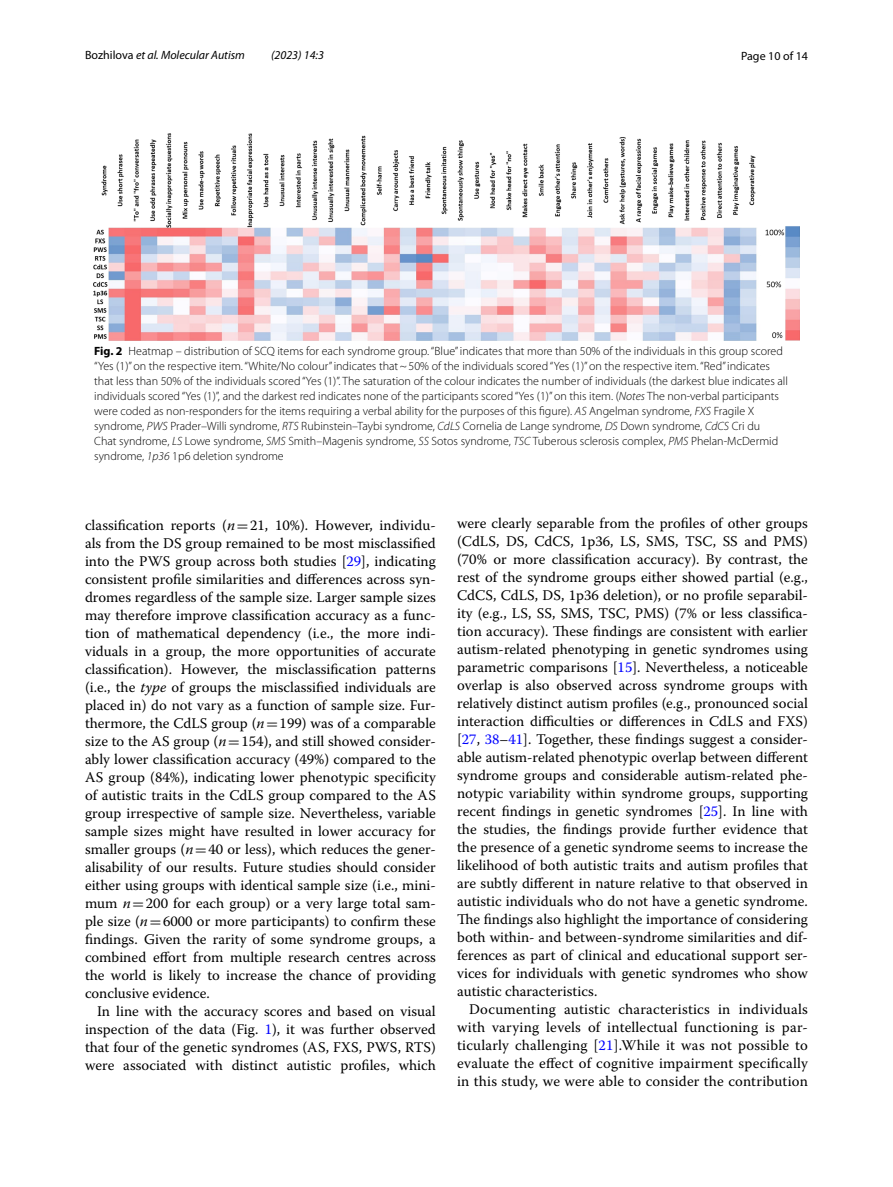
<style>
.page{position:relative;width:893px;height:1187px;background:#fff}
.page>*{position:absolute;margin:0;border:0;box-sizing:border-box;transform-origin:0 0}
.t1{font:14.7px/18px "Warnock Pro";color:#000;text-align:justify}
.t2{font:300 12px/15px "Myriad Pro";color:#000}
.t3{font:italic 12px "Myriad Pro";color:#000}
.t4{font:12px "Myriad Pro";color:#000}
.s1{font-style:normal}
.s2{font-weight:700}
.s3{font-style:italic}
.s4{font-family:"MTSY"}
.s5{color:#00f}
</style>
<div class="page">
<img style="left:94px;top:133px;width:706px;height:207px">
<p class="t3" style="left:85px;top:48px;width:161px"><span class="s1">Bozhilova</span> et al. Molecular Autism</p>
<p class="t3" style="left:271px;top:48px;width:54px">(2023) 14:3</p>
<p class="t4" style="left:741px;top:48px;width:68px">Page 10 of 14</p>
<p class="t2" style="left:94px;top:344px;width:695px"><span class="s2">Fig. 2</span> Heatmap – distribution of SCQ items for each syndrome group. “Blue” indicates that more than 50% of the individuals in this group scored “Yes (1)” on the respective item. “White/No colour” indicates that~50% of the individuals scored “Yes (1)” on the respective item. “Red” indicates that less than 50% of the individuals scored “Yes (1)”. The saturation of the colour indicates the number of individuals (the darkest blue indicates all individuals scored “Yes (1)”, and the darkest red indicates none of the participants scored “Yes (1)” on this item. (<span class="s3">Notes</span> The non-verbal participants were coded as non-responders for the items requiring a verbal ability for the purposes of this figure). <span class="s3">AS</span> Angelman syndrome, <span class="s3">FXS</span> Fragile X syndrome, <span class="s3">PWS</span> Prader–Willi syndrome, <span class="s3">RTS</span> Rubinstein–Taybi syndrome, <span class="s3">CdLS</span> Cornelia de Lange syndrome, <span class="s3">DS</span> Down syndrome, <span class="s3">CdCS</span> Cri du<br>Chat syndrome, <span class="s3">LS</span> Lowe syndrome, <span class="s3">SMS</span> Smith–Magenis syndrome, <span class="s3">SS</span> Sotos syndrome, <span class="s3">TSC</span> Tuberous sclerosis complex, <span class="s3">PMS</span> Phelan-McDermid syndrome, <span class="s3">1p36</span> 1p6 deletion syndrome</p>
<p class="t1" style="left:85px;top:515px;width:352px">classification reports (<span class="s3">n</span><span class="s4">=</span>21, 10%). However, individu&shy;als from the DS group remained to be most misclassified into the PWS group across both studies [<span class="s5">29</span>], indicating consistent profile similarities and differences across syn&shy;dromes regardless of the sample size. Larger sample sizes may therefore improve classification accuracy as a func&shy;tion of mathematical dependency (i.e., the more indi&shy;viduals in a group, the more opportunities of accurate classification). However, the misclassification patterns (i.e., the <span class="s3">type</span> of groups the misclassified individuals are placed in) do not vary as a function of sample size. Fur&shy;thermore, the CdLS group (<span class="s3">n</span><span class="s4">=</span>199) was of a comparable size to the AS group (<span class="s3">n</span><span class="s4">=</span>154), and still showed consider&shy;ably lower classification accuracy (49%) compared to the AS group (84%), indicating lower phenotypic specificity of autistic traits in the CdLS group compared to the AS group irrespective of sample size. Nevertheless, variable sample sizes might have resulted in lower accuracy for smaller groups (<span class="s3">n</span><span class="s4">=</span>40 or less), which reduces the gener&shy;alisability of our results. Future studies should consider either using groups with identical sample size (i.e., mini&shy;mum <span class="s3">n</span><span class="s4">=</span>200 for each group) or a very large total sam&shy;ple size (<span class="s3">n</span><span class="s4">=</span>6000 or more participants) to confirm these findings. Given the rarity of some syndrome groups, a combined effort from multiple research centres across the world is likely to increase the chance of providing conclusive evidence.</p>
<p class="t1" style="left:85px;top:1001px;width:352px;text-indent:12px">In line with the accuracy scores and based on visual inspection of the data (Fig. <span class="s5">1</span>), it was further observed that four of the genetic syndromes (AS, FXS, PWS, RTS) were associated with distinct autistic profiles, which</p>
<p class="t1" style="left:457px;top:513px;width:352px">were clearly separable from the profiles of other groups (CdLS, DS, CdCS, 1p36, LS, SMS, TSC, SS and PMS) (70% or more classification accuracy). By contrast, the rest of the syndrome groups either showed partial (e.g., CdCS, CdLS, DS, 1p36 deletion), or no profile separabil&shy;ity (e.g., LS, SS, SMS, TSC, PMS) (7% or less classifica&shy;tion accuracy). These findings are consistent with earlier autism-related phenotyping in genetic syndromes using parametric comparisons [<span class="s5">15</span>]. Nevertheless, a noticeable overlap is also observed across syndrome groups with relatively distinct autism profiles (e.g., pronounced social interaction difficulties or differences in CdLS and FXS) [<span class="s5">27</span>, <span class="s5">38</span>–<span class="s5">41</span>]. Together, these findings suggest a consider&shy;able autism-related phenotypic overlap between different syndrome groups and considerable autism-related phe&shy;notypic variability within syndrome groups, supporting recent findings in genetic syndromes [<span class="s5">25</span>]. In line with the studies, the findings provide further evidence that the presence of a genetic syndrome seems to increase the likelihood of both autistic traits and autism profiles that are subtly different in nature relative to that observed in autistic individuals who do not have a genetic syndrome.<br>The findings also highlight the importance of considering both within- and between-syndrome similarities and dif&shy;ferences as part of clinical and educational support ser&shy;vices for individuals with genetic syndromes who show autistic characteristics.</p>
<p class="t1" style="left:457px;top:999px;width:352px;text-indent:12px">Documenting autistic characteristics in individuals with varying levels of intellectual functioning is par&shy;ticularly challenging [<span class="s5">21</span>].While it was not possible to evaluate the effect of cognitive impairment specifically in this study, we were able to consider the contribution</p>
</div>
